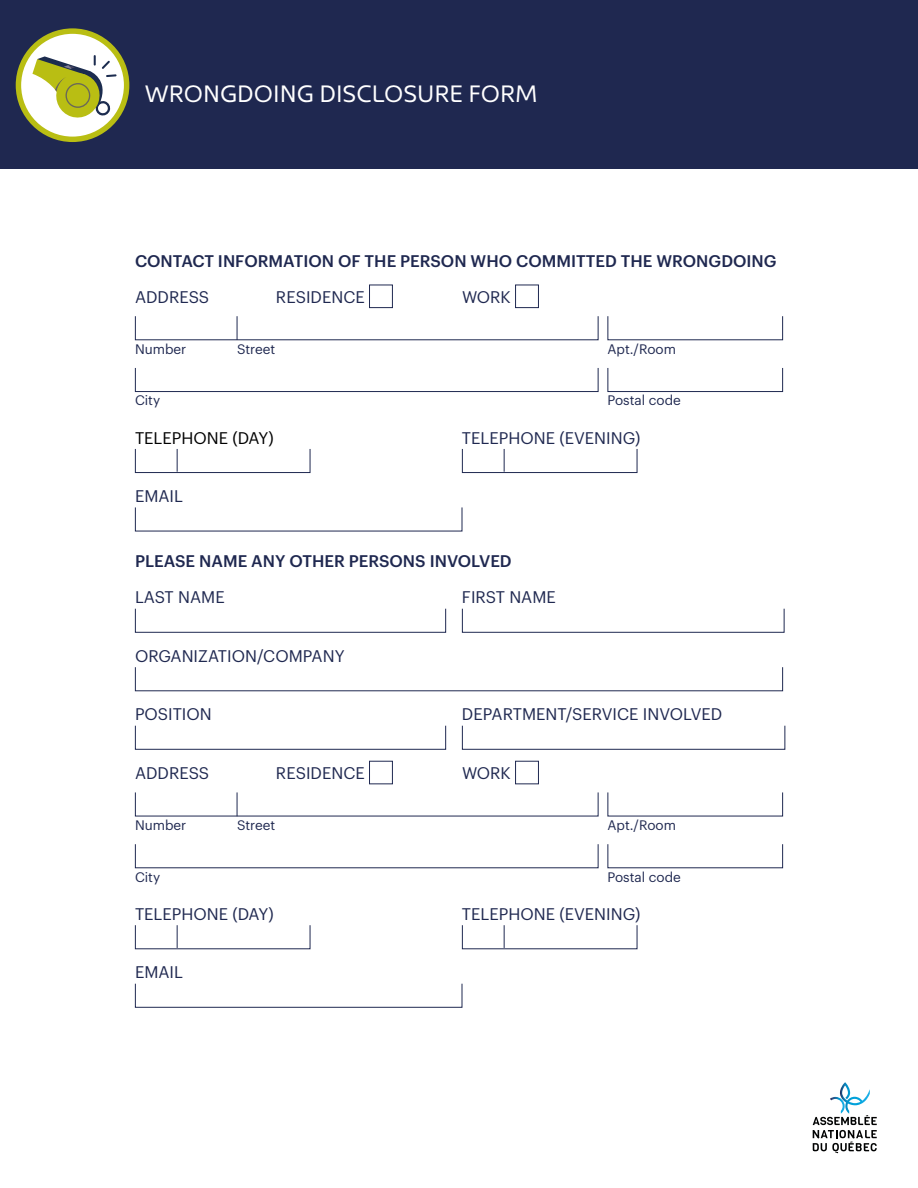
<style>
.page{position:relative;width:918px;height:1188px;background:#fff}
.page>*{position:absolute;margin:0;border:0;box-sizing:border-box;transform-origin:0 0}
.t1{font:24px "Kyrial Sans Pro";color:#fff}
.t2{font:16.5px "Graphik";color:#1f2850}
.t3{font:500 16.5px "Graphik";color:#1f2850}
.t4{font:16.5px "Graphik";color:#000}
.t5{font:13.5px "Graphik";color:#1f2850}
</style>
<div class="page">
<div style="left:0;top:0;width:918px;height:169px;background:#1f2850"></div>
<svg style="left:813px;top:1083px;width:64px;height:70px"></svg>
<svg style="left:16px;top:28px;width:113px;height:114px"></svg>
<div style="left:369px;top:285px;width:24px;height:23px;background:#fff;border:1px solid #1f2850"></div>
<div style="left:515px;top:285px;width:24px;height:23px;background:#fff;border:1px solid #1f2850"></div>
<svg style="left:237px;top:316px;width:1px;height:24px"></svg>
<div style="left:135px;top:368px;width:463px;height:24px;border:1px solid #1f2850"></div>
<div style="left:608px;top:368px;width:175px;height:24px;border:1px solid #1f2850"></div>
<div style="left:135px;top:449px;width:175px;height:24px;border:1px solid #1f2850"></div>
<svg style="left:177px;top:449px;width:1px;height:23px"></svg>
<div style="left:462px;top:449px;width:175px;height:24px;border:1px solid #1f2850"></div>
<svg style="left:504px;top:449px;width:1px;height:23px"></svg>
<div style="left:135px;top:608px;width:311px;height:25px;border:1px solid #1f2850"></div>
<div style="left:462px;top:608px;width:322px;height:25px;border:1px solid #1f2850"></div>
<div style="left:135px;top:725px;width:311px;height:25px;border:1px solid #1f2850"></div>
<div style="left:462px;top:725px;width:323px;height:25px;border:1px solid #1f2850"></div>
<div style="left:369px;top:761px;width:24px;height:23px;background:#fff;border:1px solid #1f2850"></div>
<div style="left:515px;top:761px;width:24px;height:23px;background:#fff;border:1px solid #1f2850"></div>
<svg style="left:237px;top:792px;width:1px;height:24px"></svg>
<svg style="left:177px;top:925px;width:1px;height:23px"></svg>
<svg style="left:504px;top:925px;width:1px;height:23px"></svg>
<div style="left:135px;top:983px;width:327px;height:25px;border:1px solid #1f2850"></div>
<h1 class="t1" style="left:145px;top:77px;width:394px">WRONGDOING DISCLOSURE FORM</h1>
<p class="t3" style="left:135px;top:248px;width:643px">CONTACT INFORMATION OF THE PERSON WHO COMMITTED THE WRONGDOING</p>
<p class="t2" style="left:135px;top:284px;width:76px">ADDRESS</p>
<p class="t2" style="left:276px;top:284px;width:90px">RESIDENCE</p>
<p class="t2" style="left:462px;top:284px;width:50px">WORK</p>
<p class="t5" style="left:135px;top:339px;width:53px">Number</p>
<p class="t5" style="left:237px;top:339px;width:40px">Street</p>
<p class="t5" style="left:608px;top:339px;width:70px">Apt./Room</p>
<p class="t5" style="left:135px;top:390px;width:27px">City</p>
<p class="t5" style="left:608px;top:390px;width:75px">Postal code</p>
<p class="t4" style="left:135px;top:425px;width:140px">TELEPHONE (DAY)</p>
<p class="t2" style="left:462px;top:425px;width:180px">TELEPHONE (EVENING)</p>
<p class="t2" style="left:135px;top:484px;width:49px">EMAIL</p>
<p class="t3" style="left:135px;top:549px;width:378px">PLEASE NAME ANY OTHER PERSONS INVOLVED</p>
<p class="t2" style="left:135px;top:585px;width:91px">LAST NAME</p>
<p class="t2" style="left:462px;top:585px;width:95px">FIRST NAME</p>
<p class="t2" style="left:135px;top:644px;width:211px">ORGANIZATION/COMPANY</p>
<p class="t2" style="left:135px;top:702px;width:78px">POSITION</p>
<p class="t2" style="left:462px;top:702px;width:262px">DEPARTMENT/SERVICE INVOLVED</p>
<p class="t2" style="left:135px;top:761px;width:76px">ADDRESS</p>
<p class="t2" style="left:276px;top:761px;width:90px">RESIDENCE</p>
<p class="t2" style="left:462px;top:761px;width:50px">WORK</p>
<p class="t5" style="left:135px;top:815px;width:53px">Number</p>
<p class="t5" style="left:237px;top:815px;width:40px">Street</p>
<p class="t5" style="left:608px;top:815px;width:70px">Apt./Room</p>
<p class="t5" style="left:135px;top:867px;width:27px">City</p>
<p class="t5" style="left:608px;top:867px;width:75px">Postal code</p>
<p class="t2" style="left:135px;top:902px;width:140px">TELEPHONE (DAY)</p>
<p class="t2" style="left:462px;top:902px;width:180px">TELEPHONE (EVENING)</p>
<p class="t2" style="left:135px;top:960px;width:49px">EMAIL</p>
</div>
